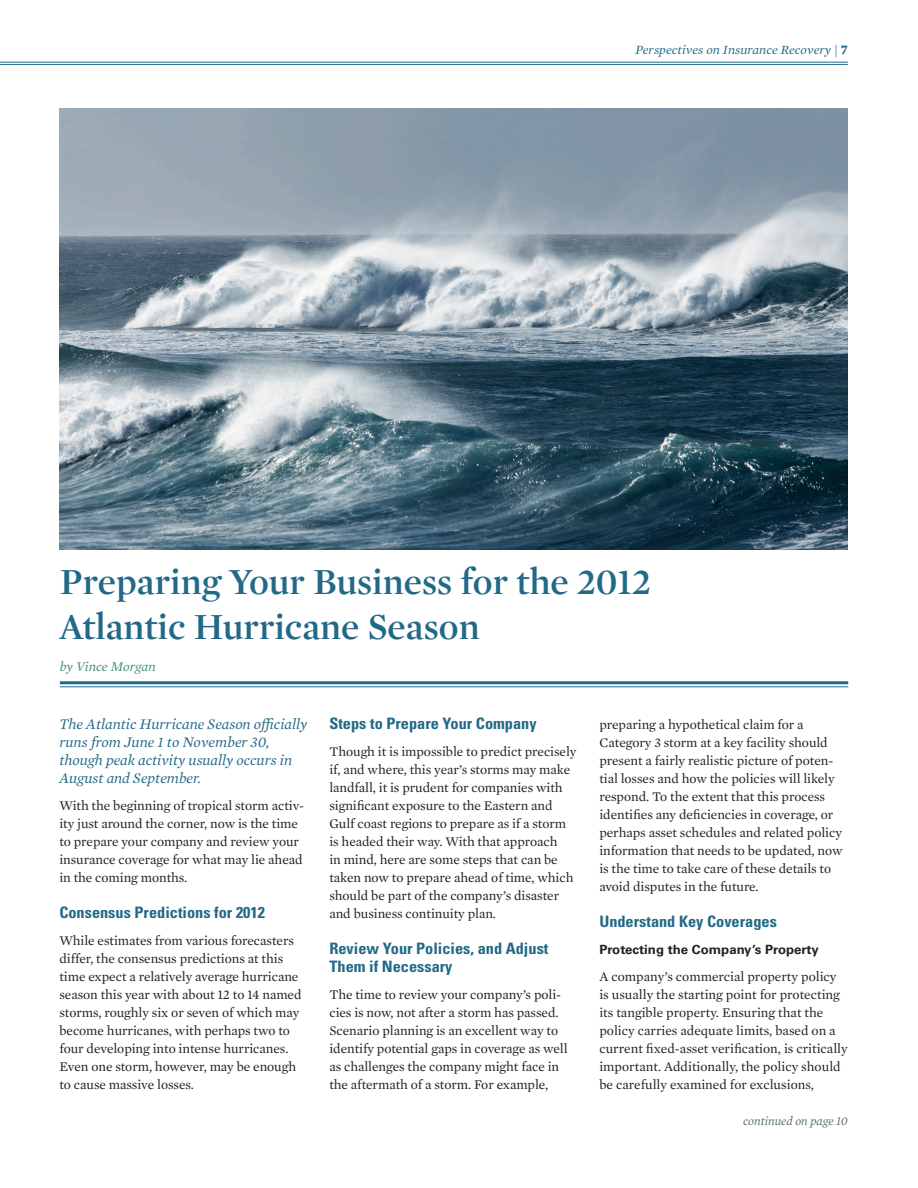
<style>
.page{position:relative;width:918px;height:1188px;background:#fff}
.page>*{position:absolute;margin:0;border:0;box-sizing:border-box;transform-origin:0 0}
.Headline{font:600 37.5px/45px "Mercury Display";color:#226987}
.Text_Subhead_1{font:700 condensed 15.75px/18px "Univers LT Std";color:#226987;scale:1.04 1}
.Body_Copy_9_12{font:italic 15px/18px "Mercury Text G1";letter-spacing:-.005em;color:#226987}
.Body_Copy_9_12-2{font:13.5px/18px "Mercury Text G1";letter-spacing:-.005em;color:#231f20}
.Byline{font:italic 13.5px "Mercury Text G1";color:#438f72}
.t1{font:italic 12.75px "Mercury Text G1";color:#226987}
.Text_Subhead_2{font:700 12.75px "Univers LT Std";color:#231f20;scale:1.04 1}
.Table_of_Contents{font:italic 12.45px "Mercury Text G1";color:#596b6f}
.s1{font-weight:700;font-style:normal;font-size:13.5px}
</style>
<div class="page">
<hr style="left:0;top:64px;width:848px;height:1px;background:#226987">
<hr style="left:0;top:62px;width:848px;height:1px;background:#226987">
<hr style="left:60px;top:681px;width:788px;height:3px;background:#226987">
<hr style="left:60px;top:686px;width:788px;height:1px;background:#226987">
<img style="left:59px;top:108px;width:789px;height:442px">
<p class="t1" style="left:635px;top:41px;width:214px">Perspectives on Insurance Recovery | <span class="s1">7</span></p>
<p class="Headline" style="left:60px;top:558px;width:593px">Preparing Your Business for the 2012<br>Atlantic Hurricane Season</p>
<p class="Byline" style="left:60px;top:656px;width:97px">by Vince Morgan</p>
<p class="Body_Copy_9_12" style="left:59px;top:714px;width:249px">The Atlantic Hurricane Season officially runs from June 1 to November 30, though peak activity usually occurs in August and September.</p>
<p class="Body_Copy_9_12-2" style="left:59px;top:796px;width:246px">With the beginning of tropical storm activ&shy;ity just around the corner, now is the time to prepare your company and review your insurance coverage for what may lie ahead in the coming months.</p>
<p class="Text_Subhead_1" style="left:59px;top:903px;width:199px">Consensus Predictions for 2012</p>
<p class="Body_Copy_9_12-2" style="left:59px;top:931px;width:244px">While estimates from various forecasters differ, the consensus predictions at this time expect a relatively average hurricane season this year with about 12 to 14 named storms, roughly six or seven of which may become hurricanes, with perhaps two to four developing into intense hurricanes.<br>Even one storm, however, may be enough to cause massive losses.</p>
<p class="Text_Subhead_1" style="left:329px;top:714px;width:201px">Steps to Prepare Your Company</p>
<p class="Body_Copy_9_12-2" style="left:329px;top:742px;width:249px">Though it is impossible to predict precisely if, and where, this year’s storms may make landfall, it is prudent for companies with significant exposure to the Eastern and Gulf coast regions to prepare as if a storm is headed their way. With that approach<br>in mind, here are some steps that can be taken now to prepare ahead of time, which should be part of the company’s disaster and business continuity plan.</p>
<p class="Text_Subhead_1" style="left:329px;top:939px;width:212px">Review Your Policies, and Adjust<br>Them if Necessary</p>
<p class="Body_Copy_9_12-2" style="left:329px;top:985px;width:240px">The time to review your company’s poli&shy;cies is now, not after a storm has passed.<br>Scenario planning is an excellent way to identify potential gaps in coverage as well as challenges the company might face in the aftermath of a storm. For example,</p>
<p class="Body_Copy_9_12-2" style="left:599px;top:715px;width:245px">preparing a hypothetical claim for a Category 3 storm at a key facility should present a fairly realistic picture of poten&shy;tial losses and how the policies will likely respond. To the extent that this process identifies any deficiencies in coverage, or perhaps asset schedules and related policy information that needs to be updated, now is the time to take care of these details to avoid disputes in the future.</p>
<p class="Text_Subhead_1" style="left:599px;top:912px;width:172px">Understand Key Coverages</p>
<p class="Text_Subhead_2" style="left:599px;top:942px;width:213px">Protecting the Company’s Property</p>
<p class="Body_Copy_9_12-2" style="left:599px;top:967px;width:250px">A company’s commercial property policy is usually the starting point for protecting its tangible property. Ensuring that the policy carries adequate limits, based on a current fixed-asset verification, is critically important. Additionally, the policy should be carefully examined for exclusions,</p>
<p class="Table_of_Contents" style="left:743px;top:1112px;width:106px">continued on page 10</p>
</div>
